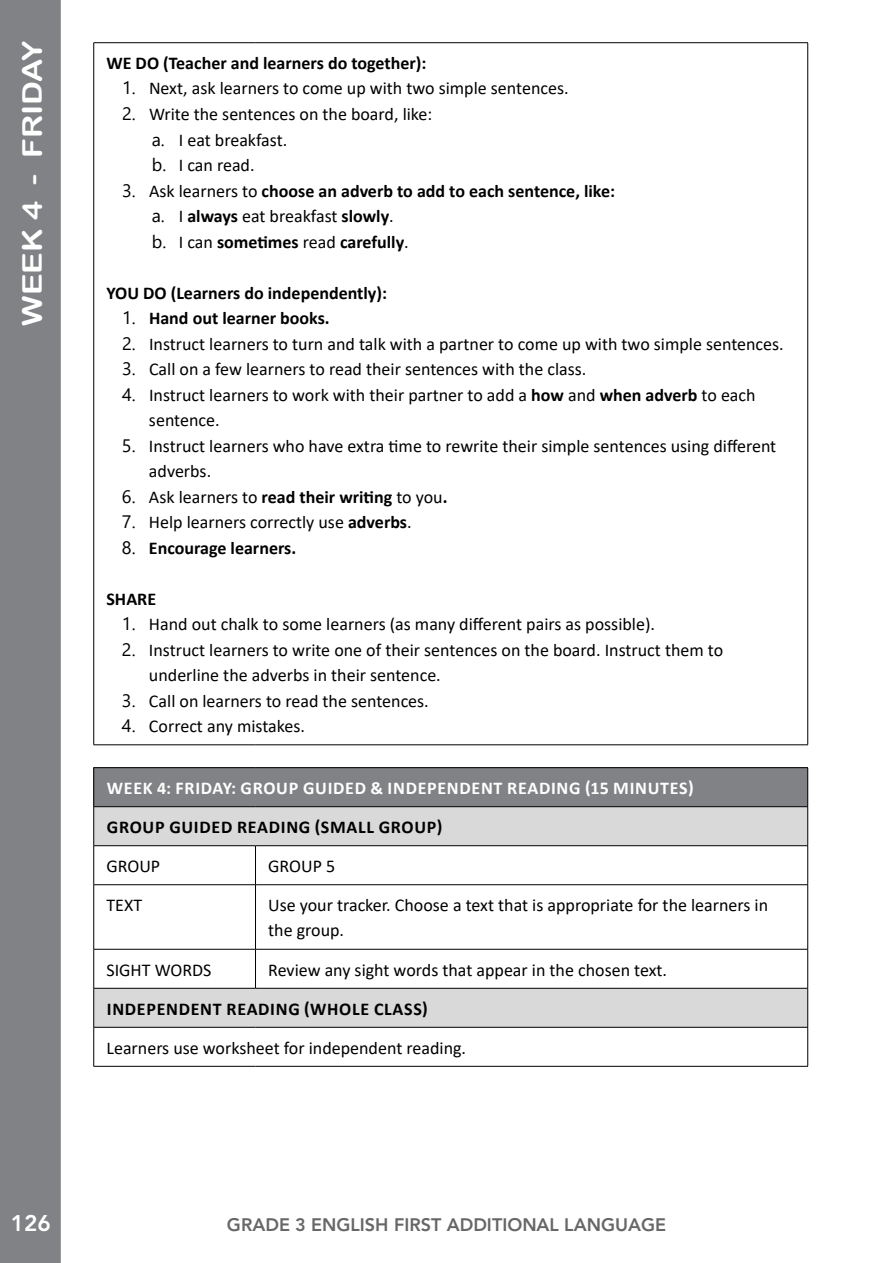
<style>
.page{position:relative;width:893px;height:1263px;background:#fff}
.page>*{position:absolute;margin:0;border:0;box-sizing:border-box;transform-origin:0 0}
.t1{font:27px "Arial Rounded MT Bold";color:#fff;scale:1.2 1}
.t2{font:800 22.5px "Avenir LT Std";color:#fff}
.t3{font:18px/25.5px "Calibri";color:#000}
.t4{font:700 18px/25.5px "Calibri";color:#000}
.t5{font:700 18px "Calibri";letter-spacing:.04em;color:#000}
.t6{font:700 18px "Calibri";letter-spacing:.04em;color:#fff}
.t7{font:800 18px "Avenir LT Std";color:#686767}
.s1{font-family:"Segoe UI"}
.s2{font-family:"Segoe UI";font-weight:400}
.s3{font-weight:400}
.s4{font-weight:700}
</style>
<div class="page">
<div style="left:0;top:0;width:61px;height:1263px;background:#808285"></div>
<hr style="left:94px;top:42px;width:161px;height:1px;background:#000">
<hr style="left:93px;top:43px;width:1px;height:702px;background:#000">
<hr style="left:255px;top:42px;width:553px;height:1px;background:#000">
<hr style="left:807px;top:43px;width:1px;height:702px;background:#000">
<hr style="left:94px;top:744px;width:161px;height:1px;background:#000">
<hr style="left:255px;top:744px;width:553px;height:1px;background:#000">
<div style="left:94px;top:768px;width:714px;height:39px;background:#808285"></div>
<svg style="left:94px;top:807px;width:713px;height:220px"></svg>
<hr style="left:94px;top:767px;width:161px;height:1px;background:#000">
<hr style="left:93px;top:768px;width:1px;height:38px;background:#000">
<hr style="left:255px;top:767px;width:553px;height:1px;background:#000">
<hr style="left:807px;top:768px;width:1px;height:38px;background:#000">
<hr style="left:94px;top:806px;width:161px;height:1px;background:#000">
<hr style="left:93px;top:807px;width:1px;height:38px;background:#000">
<hr style="left:255px;top:806px;width:553px;height:1px;background:#000">
<hr style="left:807px;top:807px;width:1px;height:38px;background:#000">
<hr style="left:94px;top:845px;width:161px;height:1px;background:#000">
<hr style="left:93px;top:846px;width:1px;height:38px;background:#000">
<hr style="left:255px;top:845px;width:553px;height:1px;background:#000">
<hr style="left:255px;top:846px;width:1px;height:38px;background:#000">
<hr style="left:807px;top:846px;width:1px;height:38px;background:#000">
<hr style="left:94px;top:884px;width:161px;height:1px;background:#000">
<hr style="left:93px;top:885px;width:1px;height:64px;background:#000">
<hr style="left:255px;top:884px;width:553px;height:1px;background:#000">
<hr style="left:255px;top:885px;width:1px;height:64px;background:#000">
<hr style="left:807px;top:885px;width:1px;height:64px;background:#000">
<hr style="left:94px;top:949px;width:161px;height:1px;background:#000">
<hr style="left:93px;top:949px;width:1px;height:39px;background:#000">
<hr style="left:255px;top:949px;width:553px;height:1px;background:#000">
<hr style="left:255px;top:949px;width:1px;height:39px;background:#000">
<hr style="left:807px;top:949px;width:1px;height:39px;background:#000">
<hr style="left:94px;top:988px;width:161px;height:1px;background:#000">
<hr style="left:93px;top:988px;width:1px;height:39px;background:#000">
<hr style="left:255px;top:988px;width:553px;height:1px;background:#000">
<hr style="left:807px;top:988px;width:1px;height:39px;background:#000">
<hr style="left:94px;top:1027px;width:161px;height:1px;background:#000">
<hr style="left:93px;top:1027px;width:1px;height:39px;background:#000">
<hr style="left:255px;top:1027px;width:553px;height:1px;background:#000">
<hr style="left:807px;top:1027px;width:1px;height:39px;background:#000">
<hr style="left:94px;top:1066px;width:161px;height:1px;background:#000">
<hr style="left:255px;top:1066px;width:553px;height:1px;background:#000">
<h1 class="t1" style="left:16px;top:326px;width:239px;rotate:-90deg">WEEK 4 - FRIDAY</h1>
<p class="t4" style="left:106px;top:50px;width:321px">WE DO (Teacher and learners do together):</p>
<p class="t3" style="left:122px;top:75px;width:448px"><span class="s1">1.</span> Next, ask learners to come up with two simple sentences.</p>
<p class="t3" style="left:152px;top:101px;width:282px;text-indent:-30px"><span class="s1">2.</span> Write the sentences on the board, like: <span class="s1">a.</span> I eat breakfast.<br><span class="s1">b.</span> I can read.</p>
<p class="t4" style="left:152px;top:178px;width:465px;text-indent:-30px"><span class="s2">3.</span> <span class="s3">Ask learners to</span> choose an adverb to add to each sentence, like: <span class="s2">a.</span> <span class="s3">I</span> always <span class="s3">eat breakfast</span> slowly<span class="s3">.<br></span><span class="s2">b.</span> <span class="s3">I can</span> sometimes <span class="s3">read</span> carefully<span class="s3">.</span></p>
<p class="t4" style="left:106px;top:280px;width:282px">YOU DO (Learners do independently):</p>
<p class="t4" style="left:122px;top:305px;width:209px"><span class="s2">1.</span> Hand out learner books.</p>
<p class="t3" style="left:122px;top:330px;width:663px"><span class="s1">2.</span> Instruct learners to turn and talk with a partner to come up with two simple sentences.</p>
<p class="t3" style="left:122px;top:356px;width:466px"><span class="s1">3.</span> Call on a few learners to read their sentences with the class.</p>
<p class="t3" style="left:149px;top:381px;width:608px;text-indent:-27px"><span class="s1">4.</span> Instruct learners to work with their partner to add a <span class="s4">how</span> and <span class="s4">when adverb</span> to each sentence.</p>
<p class="t3" style="left:149px;top:432px;width:629px;text-indent:-27px"><span class="s1">5.</span> Instruct learners who have extra time to rewrite their simple sentences using different adverbs.</p>
<p class="t3" style="left:122px;top:483px;width:327px"><span class="s1">6.</span> Ask learners to <span class="s4">read their writing</span> to you<span class="s4">.</span></p>
<p class="t3" style="left:122px;top:509px;width:291px"><span class="s1">7.</span> Help learners correctly use <span class="s4">adverbs</span>.</p>
<p class="t4" style="left:122px;top:535px;width:176px"><span class="s2">8.</span> Encourage learners.</p>
<p class="t4" style="left:106px;top:586px;width:51px">SHARE</p>
<p class="t3" style="left:122px;top:611px;width:534px"><span class="s1">1.</span> Hand out chalk to some learners (as many different pairs as possible).</p>
<p class="t3" style="left:149px;top:636px;width:576px;text-indent:-27px"><span class="s1">2.</span> Instruct learners to write one of their sentences on the board. Instruct them to underline the adverbs in their sentence.</p>
<p class="t3" style="left:122px;top:687px;width:308px"><span class="s1">3.</span> Call on learners to read the sentences.</p>
<p class="t3" style="left:122px;top:713px;width:184px"><span class="s1">4.</span> Correct any mistakes.</p>
<p class="t6" style="left:107px;top:775px;width:588px">WEEK 4: FRIDAY: GROUP GUIDED &amp; INDEPENDENT READING (15 MINUTES)</p>
<p class="t5" style="left:107px;top:814px;width:337px">GROUP GUIDED READING (SMALL GROUP)</p>
<p class="t3" style="left:106px;top:853px;width:55px">GROUP</p>
<p class="t3" style="left:268px;top:853px;width:68px">GROUP 5</p>
<p class="t3" style="left:106px;top:892px;width:37px">TEXT</p>
<p class="t3" style="left:268px;top:892px;width:501px">Use your tracker. Choose a text that is appropriate for the learners in the group.</p>
<p class="t3" style="left:106px;top:956px;width:107px">SIGHT WORDS</p>
<p class="t3" style="left:268px;top:956px;width:400px">Review any sight words that appear in the chosen text.</p>
<p class="t5" style="left:107px;top:996px;width:323px">INDEPENDENT READING (WHOLE CLASS)</p>
<p class="t3" style="left:106px;top:1034px;width:361px">Learners use worksheet for independent reading.</p>
<p class="t2" style="left:11px;top:1210px;width:41px">126</p>
<p class="t7" style="left:227px;top:1214px;width:440px">GRADE 3 ENGLISH FIRST ADDITIONAL LANGUAGE</p>
</div>
